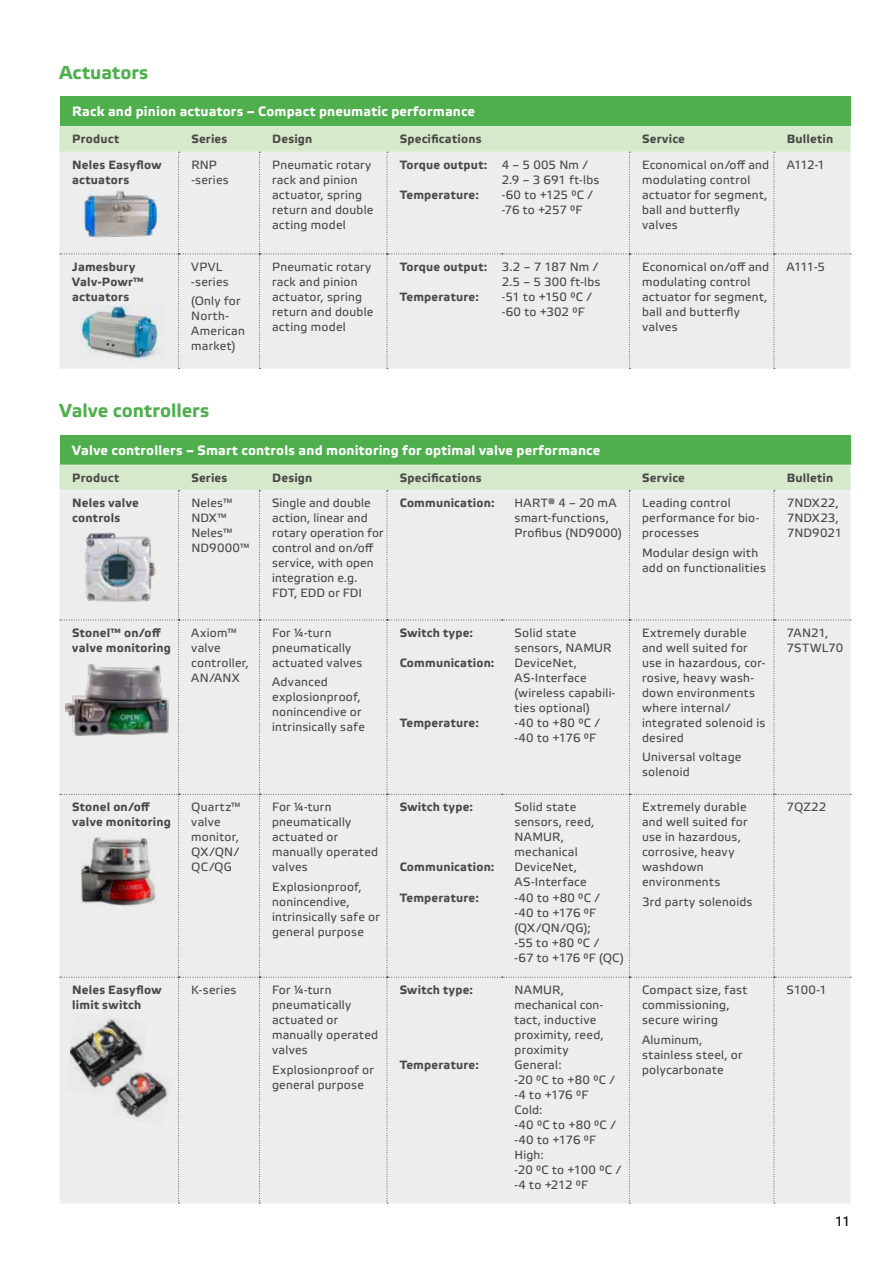
<style>
.page{position:relative;width:893px;height:1263px;background:#fff}
.page>*{position:absolute;margin:0;border:0;box-sizing:border-box;transform-origin:0 0}
.t1{font:700 18.75px "Etelka Text Pro";color:#4faf4d}
.t2{font:700 13.5px "Etelka Text Pro";letter-spacing:.01em;color:#fff}
.t3{font:13.5px "Etelka Text Pro";color:#000}
.t4{font:12px/15px "Etelka Text Pro";letter-spacing:.02em;color:#4a4a49}
.t5{font:700 12px/15px "Etelka Text Pro";letter-spacing:.02em;color:#4a4a49}
</style>
<div class="page">
<div style="left:60px;top:435px;width:790px;height:30px;background:#4faf4d"></div>
<div style="left:60px;top:465px;width:791px;height:739px;background:#ededed"></div>
<div style="left:60px;top:96px;width:790px;height:30px;background:#4faf4d"></div>
<svg style="left:60px;top:126px;width:791px;height:243px;background:#eaece8"></svg>
<img style="left:83px;top:189px;width:76px;height:50px">
<img style="left:81px;top:305px;width:84px;height:56px">
<img style="left:110px;top:1066px;width:63px;height:60px">
<img style="left:65px;top:1013px;width:83px;height:86px">
<img style="left:66px;top:663px;width:107px;height:76px">
<img style="left:80px;top:837px;width:76px;height:71px">
<img style="left:83px;top:531px;width:75px;height:73px">
<h1 class="t1" style="left:60px;top:62px;width:90px">Actuators</h1>
<p class="t2" style="left:72px;top:104px;width:404px">Rack and pinion actuators – Compact pneumatic performance</p>
<p class="t5" style="left:72px;top:132px;width:48px">Product</p>
<p class="t5" style="left:191px;top:132px;width:38px">Series</p>
<p class="t5" style="left:272px;top:132px;width:42px">Design</p>
<p class="t5" style="left:400px;top:132px;width:83px">Specifications</p>
<p class="t5" style="left:642px;top:132px;width:44px">Service</p>
<p class="t5" style="left:787px;top:132px;width:48px">Bulletin</p>
<p class="t5" style="left:72px;top:158px;width:91px">Neles Easyflow actuators</p>
<p class="t4" style="left:191px;top:158px;width:39px">RNP -series</p>
<p class="t4" style="left:272px;top:158px;width:103px">Pneumatic rotary rack and pinion actuator, spring return and double acting model</p>
<p class="t5" style="left:400px;top:158px;width:89px">Torque output:</p>
<p class="t4" style="left:502px;top:158px;width:99px">4 – 5 005 Nm /<br>2.9 – 3 691 ft-lbs -60 to +125 °C / -76 to +257 °F</p>
<p class="t4" style="left:642px;top:158px;width:129px">Economical on/off and modulating control actuator for segment, ball and butterfly valves</p>
<p class="t4" style="left:787px;top:158px;width:40px">A112-1</p>
<p class="t5" style="left:400px;top:188px;width:81px">Temperature:</p>
<p class="t5" style="left:72px;top:260px;width:73px">Jamesbury<br>Valv-Powr™ actuators</p>
<p class="t4" style="left:191px;top:260px;width:39px">VPVL -series</p>
<p class="t4" style="left:191px;top:294px;width:55px">(Only for<br>North-<br>American market)</p>
<h1 class="t1" style="left:60px;top:400px;width:151px">Valve controllers</h1>
<p class="t4" style="left:272px;top:260px;width:103px">Pneumatic rotary rack and pinion actuator, spring return and double acting model</p>
<p class="t5" style="left:400px;top:260px;width:89px">Torque output:</p>
<p class="t5" style="left:400px;top:290px;width:81px">Temperature:</p>
<p class="t4" style="left:502px;top:260px;width:100px">3.2 – 7 187 Nm /<br>2.5 – 5 300 ft-lbs -51 to +150 °C / -60 to +302 °F</p>
<p class="t4" style="left:642px;top:260px;width:129px">Economical on/off and modulating control actuator for segment, ball and butterfly valves</p>
<p class="t4" style="left:787px;top:260px;width:40px">A111-5</p>
<p class="t2" style="left:72px;top:442px;width:529px">Valve controllers – Smart controls and monitoring for optimal valve performance</p>
<p class="t5" style="left:72px;top:471px;width:48px">Product</p>
<p class="t5" style="left:191px;top:471px;width:38px">Series</p>
<p class="t5" style="left:272px;top:471px;width:42px">Design</p>
<p class="t5" style="left:400px;top:471px;width:83px">Specifications</p>
<p class="t5" style="left:642px;top:471px;width:44px">Service</p>
<p class="t5" style="left:787px;top:471px;width:48px">Bulletin</p>
<p class="t5" style="left:72px;top:496px;width:68px">Neles valve controls</p>
<p class="t4" style="left:191px;top:496px;width:60px">Neles™<br>NDX™<br>Neles™<br>ND9000™</p>
<p class="t4" style="left:272px;top:496px;width:113px">Single and double action, linear and rotary operation for control and on/off service, with open integration e.g.<br>FDT, EDD or FDI</p>
<p class="t5" style="left:400px;top:496px;width:96px">Communication:</p>
<p class="t4" style="left:514px;top:496px;width:109px">HART® 4 – 20 mA smart-functions,<br>Profibus (ND9000)</p>
<p class="t4" style="left:642px;top:496px;width:119px">Leading control performance for bio&shy;processes</p>
<p class="t4" style="left:787px;top:496px;width:57px">7NDX22,<br>7NDX23,<br>7ND9021</p>
<p class="t4" style="left:642px;top:546px;width:125px">Modular design with add on functionalities</p>
<p class="t5" style="left:72px;top:626px;width:100px">Stonel™ on/off valve monitoring</p>
<p class="t4" style="left:191px;top:626px;width:59px">Axiom™ valve controller,<br>AN/ANX</p>
<p class="t4" style="left:272px;top:626px;width:92px">For 1/4-turn pneumatically actuated valves</p>
<p class="t4" style="left:272px;top:675px;width:94px">Advanced explosionproof, nonincendive or intrinsically safe</p>
<p class="t5" style="left:400px;top:626px;width:75px">Switch type:</p>
<p class="t5" style="left:400px;top:656px;width:96px">Communication:</p>
<p class="t5" style="left:400px;top:716px;width:81px">Temperature:</p>
<p class="t5" style="left:72px;top:800px;width:100px">Stonel on/off valve monitoring</p>
<p class="t4" style="left:191px;top:800px;width:51px">Quartz™ valve monitor,<br>QX/QN/<br>QC/QG</p>
<p class="t4" style="left:272px;top:800px;width:108px">For 1/4-turn pneumatically actuated or manually operated valves</p>
<p class="t4" style="left:272px;top:880px;width:109px">Explosionproof, nonincendive, intrinsically safe or general purpose</p>
<p class="t5" style="left:72px;top:983px;width:91px">Neles Easyflow limit switch</p>
<p class="t4" style="left:191px;top:983px;width:47px">K-series</p>
<p class="t4" style="left:272px;top:983px;width:108px">For 1/4-turn pneumatically actuated or manually operated valves</p>
<p class="t4" style="left:272px;top:1063px;width:103px">Explosionproof or general purpose</p>
<p class="t5" style="left:400px;top:800px;width:75px">Switch type:</p>
<p class="t5" style="left:400px;top:860px;width:96px">Communication:</p>
<p class="t5" style="left:400px;top:890px;width:81px">Temperature:</p>
<p class="t5" style="left:400px;top:983px;width:75px">Switch type:</p>
<p class="t5" style="left:400px;top:1058px;width:81px">Temperature:</p>
<p class="t4" style="left:514px;top:626px;width:102px">Solid state sensors, NAMUR<br>DeviceNet,<br>AS-Interface (wireless capabili&shy;ties optional)<br>-40 to +80 °C / -40 to +176 °F</p>
<p class="t4" style="left:642px;top:626px;width:125px">Extremely durable and well suited for use in hazardous, cor&shy;rosive, heavy wash&shy;down environments where internal/ integrated solenoid is desired</p>
<p class="t4" style="left:642px;top:750px;width:101px">Universal voltage solenoid</p>
<p class="t4" style="left:514px;top:800px;width:111px">Solid state sensors, reed,<br>NAMUR, mechanical<br>DeviceNet,<br>AS-Interface<br>-40 to +80 °C /<br>-40 to +176 °F (QX/QN/QG);<br>-55 to +80 °C /<br>-67 to +176 °F (QC)</p>
<p class="t4" style="left:642px;top:800px;width:107px">Extremely durable and well suited for use in hazardous, corrosive, heavy washdown environments</p>
<p class="t4" style="left:642px;top:895px;width:112px">3rd party solenoids</p>
<p class="t4" style="left:514px;top:983px;width:108px">NAMUR, mechanical con&shy;tact, inductive proximity, reed, proximity<br>General:<br>-20 °C to +80 °C / -4 to +176 °F<br>Cold:<br>-40 °C to +80 °C / -40 to +176 °F<br>High:<br>-20 °C to +100 °C / -4 to +212 °F</p>
<p class="t4" style="left:642px;top:983px;width:107px">Compact size, fast commissioning, secure wiring</p>
<p class="t4" style="left:642px;top:1033px;width:102px">Aluminum, stainless steel, or polycarbonate</p>
<p class="t4" style="left:787px;top:626px;width:58px">7AN21,<br>7STWL70</p>
<p class="t4" style="left:787px;top:800px;width:41px">7QZ22</p>
<p class="t4" style="left:787px;top:983px;width:42px">S100-1</p>
<p class="t3" style="left:835px;top:1214px;width:17px">11</p>
</div>
